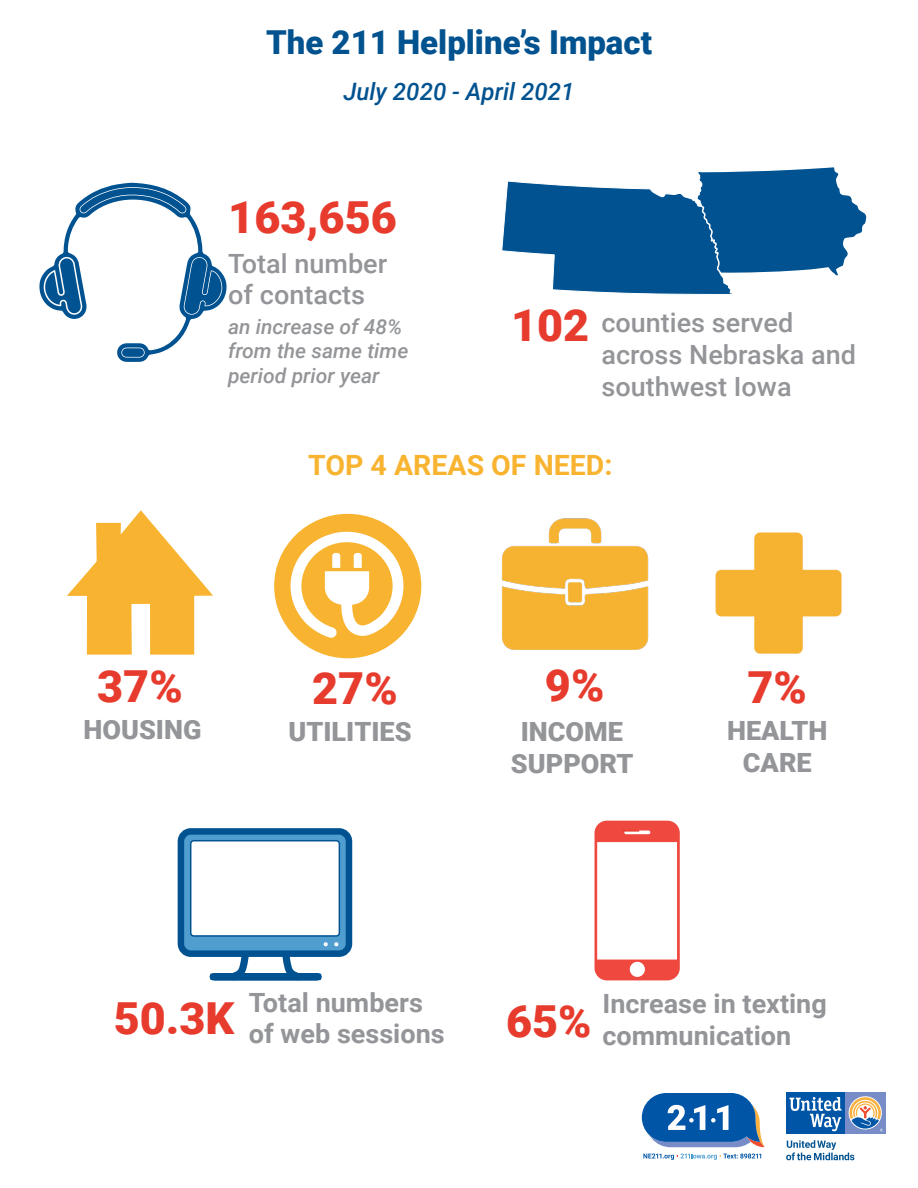
<style>
.page{position:relative;width:918px;height:1188px;background:#fff}
.page>*{position:absolute;margin:0;border:0;box-sizing:border-box;transform-origin:0 0}
.t1{font:900 44.1px "Roboto";color:#e73b2e}
.Paragraph_Style_1{font:900 33px "Roboto";color:#01528f}
.t2{font:700 27.9px "Roboto";color:#f8b431}
.t3{font:500 26.55px/31.8px "Roboto";color:#939598}
.t4{font:700 26.55px "Roboto";color:#939598}
.t5{font:900 26.55px/31.8px "Roboto";color:#939598;text-align:center}
.t6{font:italic 500 24px "Roboto";color:#01528f}
.t7{font:italic 500 20.55px "Roboto";color:#939598}
</style>
<div class="page">
<div style="left:181px;top:831px;width:168px;height:123px;background:#509ed0;border-radius:10px"></div>
<div style="left:178px;top:828px;width:174px;height:129px;border:7px solid #015290;border-radius:10px"></div>
<div style="left:191px;top:841px;width:148px;height:95px;background:#fff;border-radius:3px"></div>
<div style="left:190px;top:840px;width:150px;height:97px;border:2px solid #015290;border-radius:3px"></div>
<svg style="left:334px;top:942px;width:4px;height:4px"></svg>
<svg style="left:206px;top:942px;width:122px;height:39px"></svg>
<svg style="left:502px;top:167px;width:365px;height:128px"></svg>
<svg style="left:67px;top:510px;width:146px;height:145px"></svg>
<svg style="left:595px;top:821px;width:85px;height:159px"></svg>
<div style="left:278px;top:518px;width:139px;height:136px;background:#f8b431;border-radius:50%"></div>
<div style="left:274px;top:514px;width:147px;height:144px;border:8px solid #f8b431;border-radius:50%"></div>
<svg style="left:291px;top:532px;width:112px;height:106px"></svg>
<svg style="left:642px;top:1093px;width:123px;height:54px"></svg>
<svg style="left:643px;top:1154px;width:118px;height:6px"></svg>
<div style="left:845px;top:1092px;width:40px;height:42px;background:#788dc7"></div>
<div style="left:786px;top:1092px;width:59px;height:42px;background:#0155a7"></div>
<svg style="left:849px;top:1096px;width:33px;height:34px"></svg>
<svg style="left:789px;top:1097px;width:53px;height:34px"></svg>
<svg style="left:850px;top:1097px;width:33px;height:34px"></svg>
<svg style="left:786px;top:1140px;width:68px;height:20px"></svg>
<img style="left:715px;top:532px;width:127px;height:122px">
<img style="left:501px;top:518px;width:148px;height:132px">
<svg style="left:39px;top:182px;width:188px;height:180px"></svg>
<p class="Paragraph_Style_1" style="left:266px;top:19px;width:387px">The 211 Helpline’s Impact</p>
<p class="t6" style="left:343px;top:75px;width:233px">July 2020 - April 2021</p>
<p class="t1" style="left:228px;top:186px;width:170px">163,656</p>
<p class="t3" style="left:228px;top:246px;width:161px">Total number of contacts</p>
<p class="t7" style="left:228px;top:312px;width:176px">an increase of 48%</p>
<p class="t7" style="left:228px;top:337px;width:182px">from the same time</p>
<p class="t7" style="left:228px;top:361px;width:153px">period prior year</p>
<p class="t1" style="left:511px;top:294px;width:80px">102</p>
<p class="t3" style="left:601px;top:306px;width:256px">counties served across Nebraska and southwest Iowa</p>
<p class="t1" style="left:97px;top:655px;width:87px">37%</p>
<p class="t5" style="left:83px;top:713px;width:120px">HOUSING</p>
<p class="t2" style="left:308px;top:445px;width:306px">TOP 4 AREAS OF NEED:</p>
<p class="t1" style="left:312px;top:658px;width:87px">27%</p>
<p class="t5" style="left:288px;top:714px;width:125px">UTILITIES</p>
<p class="t1" style="left:545px;top:654px;width:61px">9%</p>
<p class="t5" style="left:511px;top:715px;width:124px">INCOME<br>SUPPORT</p>
<p class="t1" style="left:748px;top:656px;width:61px">7%</p>
<p class="t5" style="left:727px;top:714px;width:102px">HEALTH<br>CARE</p>
<p class="t4" style="left:249px;top:984px;width:175px">Total numbers</p>
<p class="t4" style="left:249px;top:1015px;width:197px">of web sessions</p>
<p class="t1" style="left:114px;top:987px;width:122px">50.3K</p>
<p class="t1" style="left:506px;top:990px;width:87px">65%</p>
<p class="t4" style="left:603px;top:985px;width:226px">Increase in texting</p>
<p class="t4" style="left:603px;top:1017px;width:190px">communication</p>
</div>
